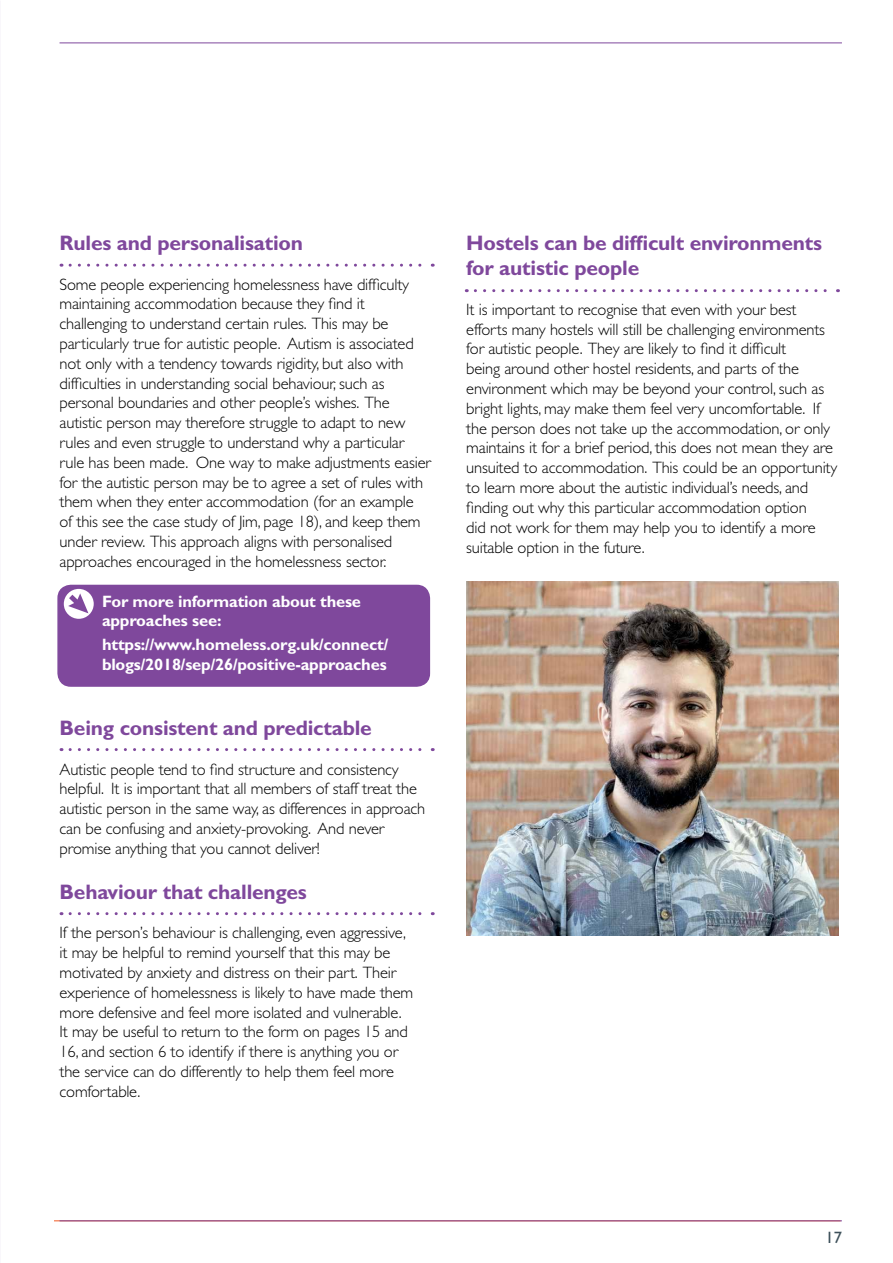
<style>
.page{position:relative;width:893px;height:1263px;background:#fff}
.page>*{position:absolute;margin:0;border:0;box-sizing:border-box;transform-origin:0 0}
.t1{font:700 21px/25.2px "Gill Sans";letter-spacing:-.01em;color:#7f489c}
.t2{font:300 16.5px/19.8px "Gill Sans";letter-spacing:-.01em;color:#000}
.t3{font:700 16.5px/19.8px "Gill Sans";letter-spacing:-.01em;color:#fff}
.t4{font:16.5px "Gill Sans";color:#3d505a}
</style>
<div class="page">
<div style="left:58px;top:585px;width:371px;height:101px;background:#7f489c;border-radius:13px"></div>
<div style="left:57px;top:585px;width:373px;height:102px;border:2px solid #7f489c;border-radius:13px"></div>
<div style="left:64px;top:589px;width:30px;height:30px;background:#fff;border-radius:50%"></div>
<svg style="left:68px;top:593px;width:20px;height:20px"></svg>
<hr style="left:54px;top:1220px;width:787px;height:1px;background:#f15a22">
<hr style="left:60px;top:1220px;width:782px;height:1px;background:#7f489c">
<hr style="left:60px;top:43px;width:782px;height:1px;background:#7f489c">
<svg style="left:70px;top:264px;width:363px;height:3px"></svg>
<svg style="left:70px;top:748px;width:363px;height:3px"></svg>
<svg style="left:70px;top:912px;width:363px;height:3px"></svg>
<svg style="left:475px;top:289px;width:363px;height:3px"></svg>
<img style="left:466px;top:581px;width:373px;height:354px">
<p class="t1" style="left:60px;top:230px;width:245px">Rules and personalisation</p>
<p class="t2" style="left:60px;top:274px;width:373px">Some people experiencing homelessness have difficulty maintaining accommodation because they find it challenging to understand certain rules. This may be particularly true for autistic people. Autism is associated not only with a tendency towards rigidity, but also with difficulties in understanding social behaviour, such as personal boundaries and other people’s wishes. The autistic person may therefore struggle to adapt to new rules and even struggle to understand why a particular rule has been made. One way to make adjustments easier for the autistic person may be to agree a set of rules with them when they enter accommodation (for an example<br>of this see the case study of Jim, page 18), and keep them under review. This approach aligns with personalised approaches encouraged in the homelessness sector.</p>
<p class="t3" style="left:102px;top:591px;width:261px">For more information about these approaches see:</p>
<p class="t3" style="left:102px;top:635px;width:288px">https://www.homeless.org.uk/connect/ blogs/2018/sep/26/positive-approaches</p>
<p class="t1" style="left:60px;top:715px;width:314px">Being consistent and predictable</p>
<p class="t2" style="left:60px;top:759px;width:367px">Autistic people tend to find structure and consistency helpful. It is important that all members of staff treat the autistic person in the same way, as differences in approach can be confusing and anxiety-provoking. And never promise anything that you cannot deliver!</p>
<p class="t1" style="left:60px;top:879px;width:249px">Behaviour that challenges</p>
<p class="t2" style="left:60px;top:923px;width:355px">If the person’s behaviour is challenging, even aggressive, it may be helpful to remind yourself that this may be motivated by anxiety and distress on their part. Their experience of homelessness is likely to have made them more defensive and feel more isolated and vulnerable.<br>It may be useful to return to the form on pages 15 and 16, and section 6 to identify if there is anything you or the service can do differently to help them feel more comfortable.</p>
<p class="t1" style="left:466px;top:230px;width:357px">Hostels can be difficult environments for autistic people</p>
<p class="t2" style="left:466px;top:299px;width:373px">It is important to recognise that even with your best efforts many hostels will still be challenging environments for autistic people. They are likely to find it difficult<br>being around other hostel residents, and parts of the environment which may be beyond your control, such as bright lights, may make them feel very uncomfortable. If the person does not take up the accommodation, or only maintains it for a brief period, this does not mean they are unsuited to accommodation. This could be an opportunity to learn more about the autistic individual’s needs, and finding out why this particular accommodation option<br>did not work for them may help you to identify a more suitable option in the future.</p>
<p class="t4" style="left:826px;top:1228px;width:18px">17</p>
</div>
